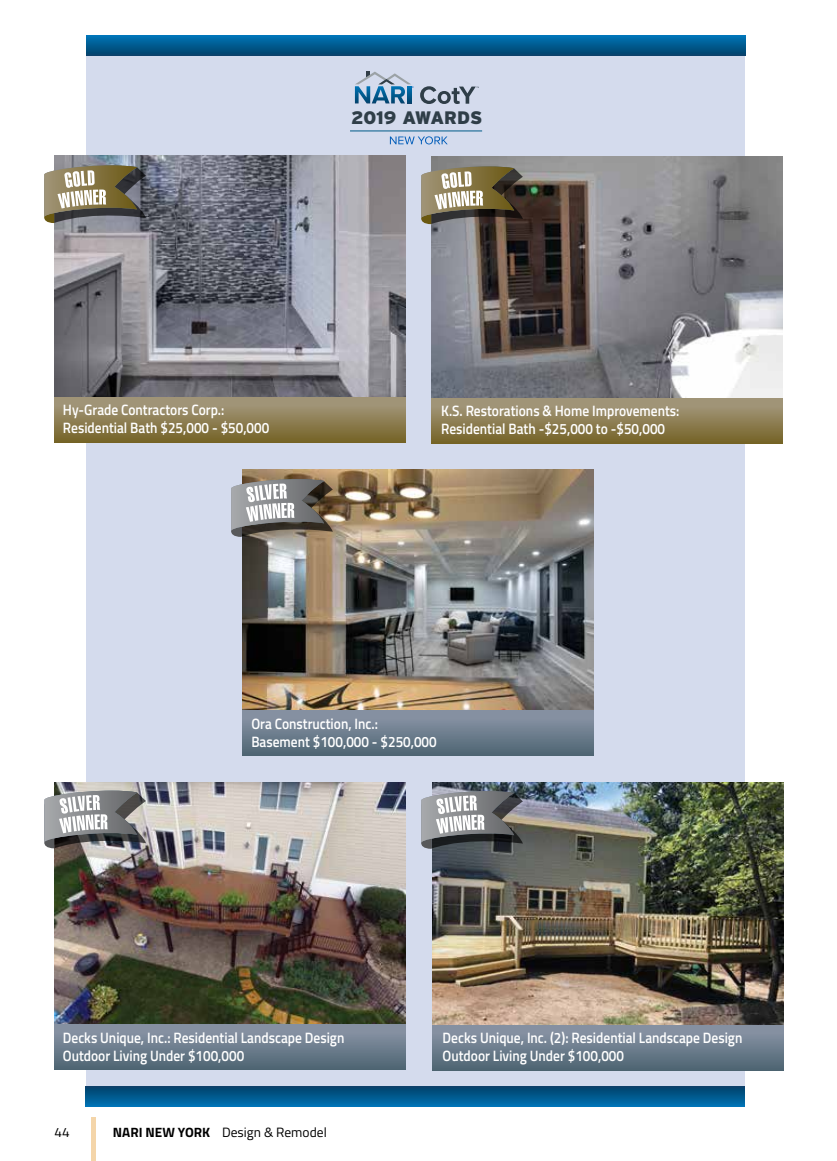
<style>
.page{position:relative;width:837px;height:1161px;background:#fff}
.page>*{position:absolute;margin:0;border:0;box-sizing:border-box;transform-origin:0 0}
.t1{font:900 18px "Interstate";letter-spacing:-.005em;color:#2f3e48}
.t2{font:600 15px/18px "Titillium";color:#fff;scale:.9 1}
.t3{font:13.5px "Titillium";color:#000}
.s1{font-weight:700}
</style>
<div class="page">
<hr style="left:92px;top:1117px;width:4px;height:44px;background:#f4d5a9">
<div style="left:86px;top:35px;width:659px;height:1067px;background:#d4dbed"></div>
<div style="left:86px;top:1086px;width:659px;height:20px;background:linear-gradient(to bottom,#023f67,#006ead)"></div>
<img style="left:54px;top:782px;width:351px;height:243px">
<img style="left:54px;top:155px;width:351px;height:242px">
<img style="left:433px;top:783px;width:351px;height:242px">
<img style="left:431px;top:156px;width:351px;height:242px">
<img style="left:243px;top:469px;width:351px;height:242px">
<div style="left:54px;top:1025px;width:351px;height:45px;background:linear-gradient(to bottom,#8d96a8,#4e6573)"></div>
<div style="left:54px;top:397px;width:351px;height:45px;background:linear-gradient(to bottom,#a79c83,#776529)"></div>
<div style="left:243px;top:711px;width:351px;height:45px;background:linear-gradient(to bottom,#8d96a8,#4e6573)"></div>
<div style="left:433px;top:1025px;width:351px;height:45px;background:linear-gradient(to bottom,#8d97a8,#4f6674)"></div>
<div style="left:431px;top:398px;width:351px;height:46px;background:linear-gradient(to bottom,#a79c84,#766529)"></div>
<svg style="left:44px;top:165px;width:102px;height:59px;background:#86806d"></svg>
<svg style="left:421px;top:166px;width:102px;height:59px;background:#7e755e"></svg>
<svg style="left:231px;top:479px;width:102px;height:59px;background:#8b8782"></svg>
<svg style="left:421px;top:791px;width:102px;height:59px;background:#818285"></svg>
<svg style="left:44px;top:791px;width:102px;height:58px;background:#919192"></svg>
<div style="left:86px;top:35px;width:659px;height:20px;background:linear-gradient(to bottom,#0075b7,#014671)"></div>
<svg style="left:355px;top:72px;width:59px;height:31px"></svg>
<svg style="left:420px;top:86px;width:59px;height:18px"></svg>
<hr style="left:350px;top:131px;width:132px;height:1px;background:#005b88">
<svg style="left:390px;top:136px;width:58px;height:8px"></svg>
<p class="t1" style="left:351px;top:107px;width:133px">2019 AWARDS</p>
<p class="t2" style="left:63px;top:400px;width:231px">Hy-Grade Contractors Corp.:<br>Residential Bath $25,000 - $50,000</p>
<p class="t2" style="left:441px;top:401px;width:266px">K.S. Restorations &amp; Home Improvements:<br>Residential Bath -$25,000 to -$50,000</p>
<p class="t2" style="left:251px;top:714px;width:207px">Ora Construction, Inc.:<br>Basement $100,000 - $250,000</p>
<p class="t2" style="left:63px;top:1028px;width:314px">Decks Unique, Inc.: Residential Landscape Design<br>Outdoor Living Under $100,000</p>
<p class="t3" style="left:55px;top:1123px;width:17px">44</p>
<p class="t3" style="left:113px;top:1123px;width:215px"><span class="s1">NARI NEW YORK</span> Design &amp; Remodel</p>
<p class="t2" style="left:443px;top:1028px;width:335px">Decks Unique, Inc. (2): Residential Landscape Design<br>Outdoor Living Under $100,000</p>
</div>
